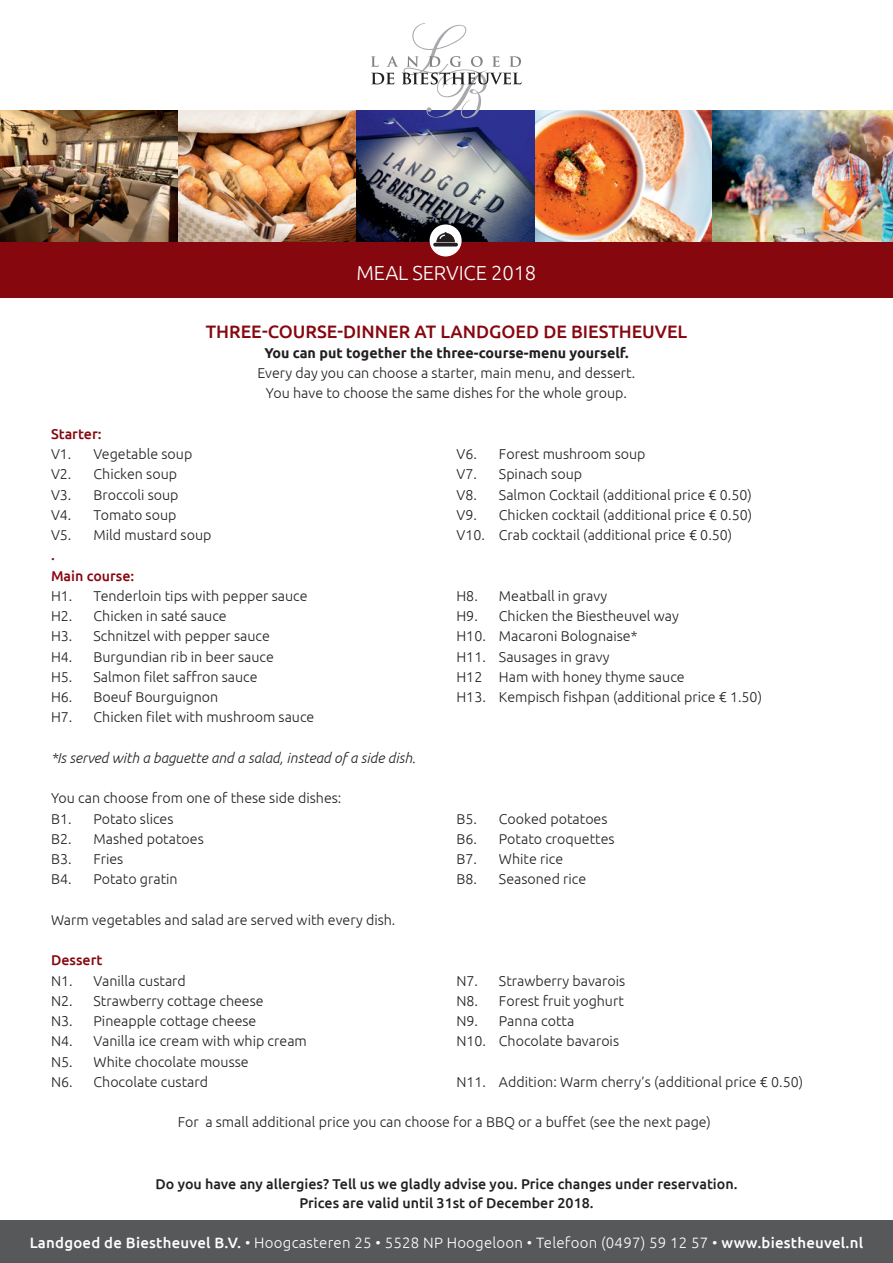
<style>
.page{position:relative;width:893px;height:1263px;background:#fff}
.page>*{position:absolute;margin:0;border:0;box-sizing:border-box;transform-origin:0 0}
.t1{font:300 20.25px "Ubuntu";letter-spacing:-.01em;color:#fff}
.t2{font:500 18px "Ubuntu";color:#87070f}
.t3{font:300 15px "Ubuntu";letter-spacing:.015em;color:#fff}
.t4{font:300 14.25px/20.2px "Ubuntu";color:#231f20}
.t5{font:500 14.25px/19.5px "Ubuntu";color:#231f20;text-align:center}
.t6{font:italic 300 14.25px "Ubuntu";color:#231f20}
.t7{font:700 14.25px "Ubuntu";color:#231f20}
.t8{font:500 14.25px/20.2px "Ubuntu";color:#87070f}
.s1{font-weight:500}
</style>
<div class="page">
<div style="left:0;top:1220px;width:893px;height:43px;background:#57585a"></div>
<img style="left:0;top:111px;width:179px;height:131px">
<img style="left:179px;top:111px;width:177px;height:131px">
<img style="left:535px;top:111px;width:178px;height:131px">
<svg style="left:356px;top:111px;width:179px;height:131px"></svg>
<img style="left:713px;top:111px;width:180px;height:131px">
<div style="left:0;top:242px;width:893px;height:55px;background:#87070f"></div>
<svg style="left:371px;top:23px;width:150px;height:96px"></svg>
<div style="left:430px;top:224px;width:32px;height:32px;background:#fff;border-radius:50%"></div>
<svg style="left:433px;top:243px;width:25px;height:4px"></svg>
<svg style="left:436px;top:232px;width:19px;height:10px"></svg>
<h1 class="t1" style="left:357px;top:261px;width:30px">Meal</h1>
<h1 class="t1" style="left:413px;top:261px;width:125px">service 2018</h1>
<p class="t2" style="left:206px;top:320px;width:481px">Three-course-dinner at Landgoed de Biestheuvel</p>
<p class="t7" style="left:264px;top:344px;width:366px">You can put together the three-course-menu yourself.</p>
<p class="t4" style="left:257px;top:362px;width:379px;text-align:center">Every day you can choose a starter, main menu, and dessert.<br>You have to choose the same dishes for the whole group.</p>
<p class="t8" style="left:51px;top:423px;width:52px">Starter:</p>
<p class="t4" style="left:51px;top:443px;width:162px">V1. Vegetable soup<br>V2. Chicken soup<br>V3. Broccoli soup<br>V4. Tomato soup<br>V5. Mild mustard soup</p>
<p class="t4" style="left:456px;top:443px;width:297px">V6. Forest mushroom soup<br>V7. Spinach soup<br>V8. Salmon Cocktail (additional price € 0.50)<br>V9. Chicken cocktail (additional price € 0.50)<br>V10. Crab cocktail (additional price € 0.50)</p>
<p class="t8" style="left:51px;top:545px;width:85px">.<br>Main course:</p>
<p class="t4" style="left:51px;top:585px;width:265px">H1. Tenderloin tips with pepper sauce<br>H2. Chicken in saté sauce<br>H3. Schnitzel with pepper sauce<br>H4. Burgundian rib in beer sauce<br>H5. Salmon filet saffron sauce<br>H6. Boeuf Bourguignon<br>H7. Chicken filet with mushroom sauce</p>
<p class="t4" style="left:456px;top:585px;width:307px">H8. Meatball in gravy<br>H9. Chicken the Biestheuvel way<br>H10. Macaroni Bolognaise*<br>H11. Sausages in gravy<br>H12 Ham with honey thyme sauce<br>H13. Kempisch fishpan (additional price € 1.50)</p>
<p class="t6" style="left:51px;top:749px;width:366px">*Is served with a baguette and a salad, instead of a side dish.</p>
<p class="t4" style="left:51px;top:788px;width:292px">You can choose from one of these side dishes:<br>B1. Potato slices<br>B2. Mashed potatoes<br>B3. Fries<br>B4. Potato gratin</p>
<p class="t4" style="left:456px;top:808px;width:160px">B5. Cooked potatoes<br>B6. Potato croquettes<br>B7. White rice<br>B8. Seasoned rice</p>
<p class="t4" style="left:51px;top:909px;width:346px">Warm vegetables and salad are served with every dish.</p>
<p class="t8" style="left:51px;top:950px;width:53px">Dessert</p>
<p class="t4" style="left:51px;top:970px;width:257px">N1. Vanilla custard<br>N2. Strawberry cottage cheese<br>N3. Pineapple cottage cheese<br>N4. Vanilla ice cream with whip cream<br>N5. White chocolate mousse<br>N6. Chocolate custard</p>
<p class="t4" style="left:456px;top:970px;width:170px">N7. Strawberry bavarois<br>N8. Forest fruit yoghurt<br>N9. Panna cotta<br>N10. Chocolate bavarois</p>
<p class="t4" style="left:456px;top:1071px;width:348px">N11. Addition: Warm cherry’s (additional price € 0.50)</p>
<p class="t4" style="left:178px;top:1112px;width:535px">For a small additional price you can choose for a BBQ or a buffet (see the next page)</p>
<p class="t5" style="left:155px;top:1173px;width:584px">Do you have any allergies? Tell us we gladly advise you. Price changes under reservation.<br>Prices are valid until 31st of December 2018.</p>
<p class="t3" style="left:30px;top:1233px;width:835px"><span class="s1">Landgoed de Biestheuvel B.V.</span> • Hoogcasteren 25 • 5528 NP Hoogeloon • Telefoon (0497) 59 12 57 • <span class="s1">www.biestheuvel.nl</span></p>
</div>
